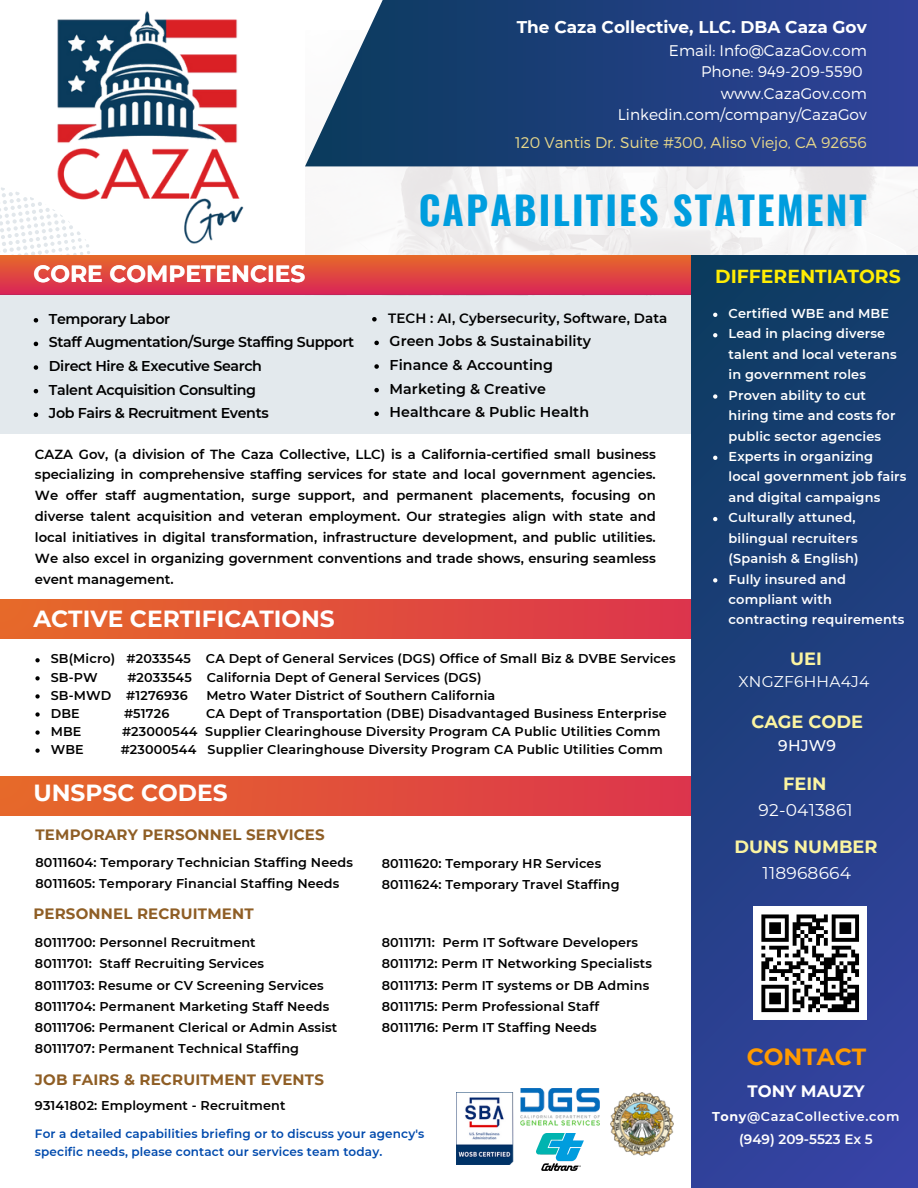
<style>
.page{position:relative;width:918px;height:1188px;background:#fff}
.page>*{position:absolute;margin:0;border:0;box-sizing:border-box;transform-origin:0 0}
.t1{font:700 38.7px "Oswald";letter-spacing:.055em;color:#009dde}
.t2{font:700 23.4px "Montserrat";color:#ff9a00}
.t3{font:700 23.25px "Montserrat";color:#fff}
.t4{font:700 18.75px "Montserrat";color:#ffed04}
.t5{font:700 17.7px "Montserrat";color:#fbf4a1}
.t6{font:17.1px "Montserrat";letter-spacing:.01em;color:#fff}
.t7{font:700 16.95px "Montserrat";color:#fff}
.t8{font:700 16.5px "Montserrat";color:#fff}
.t9{font:15.6px "Montserrat";letter-spacing:.01em;color:#fff}
.t10{font:500 15.6px "Montserrat";letter-spacing:.01em;color:#fff}
.t11{font:300 15.45px/21.3px "Montserrat";color:#fff;text-align:right}
.t12{font:300 15.45px "Montserrat";color:#e9d98b}
.t13{font:700 15px "Montserrat";letter-spacing:.01em;color:#8f5e25}
.t14{font:600 14.25px "Montserrat";letter-spacing:-.025em;color:#000}
.t15{font:600 14.25px "Montserrat";letter-spacing:.005em;color:#000}
.t16{font:600 13.5px "Montserrat";letter-spacing:.005em;color:#000}
.t17{font:600 13.5px "Montserrat";color:#fff}
.t18{font:600 13.2px/20.9px "Montserrat";color:#000;text-align:justify}
.t19{font:600 12.9px/20.4px "Montserrat";letter-spacing:.01em;color:#fff}
.t20{font:600 12.75px "Montserrat";letter-spacing:.01em;color:#000}
.t21{font:600 12.75px "Montserrat";letter-spacing:.045em;color:#fff}
.t22{font:600 12px/18px "Montserrat";letter-spacing:.01em;color:#004aad}
.s1{font-weight:700}
</style>
<div class="page">
<img style="left:305px;top:166px;width:613px;height:89px">
<svg style="left:305px;top:0;width:613px;height:166px;background:#2c4a85"></svg>
<svg style="left:0;top:187px;width:90px;height:68px"></svg>
<svg style="left:0;top:600px;width:692px;height:39px;background:#e14f3a"></svg>
<svg style="left:0;top:777px;width:692px;height:39px;background:#e14f3a"></svg>
<div style="left:0;top:255px;width:918px;height:39px;background:linear-gradient(to bottom,#e66a29,#d92457)"></div>
<div style="left:0;top:294px;width:699px;height:140px;background:#e3e9ed"></div>
<svg style="left:34px;top:318px;width:4px;height:5px"></svg>
<svg style="left:34px;top:342px;width:4px;height:4px"></svg>
<svg style="left:34px;top:365px;width:4px;height:5px"></svg>
<svg style="left:34px;top:389px;width:4px;height:4px"></svg>
<svg style="left:34px;top:413px;width:4px;height:4px"></svg>
<svg style="left:372px;top:317px;width:5px;height:5px"></svg>
<svg style="left:374px;top:341px;width:5px;height:4px"></svg>
<svg style="left:374px;top:364px;width:5px;height:5px"></svg>
<svg style="left:374px;top:388px;width:5px;height:4px"></svg>
<svg style="left:374px;top:412px;width:5px;height:4px"></svg>
<div style="left:692px;top:255px;width:226px;height:933px;background:linear-gradient(to bottom,#0f3c64,#3542a2)"></div>
<img style="left:521px;top:1088px;width:79px;height:38px">
<img style="left:611px;top:1093px;width:63px;height:63px">
<img style="left:537px;top:1133px;width:47px;height:38px">
<img style="left:456px;top:1093px;width:57px;height:71px">
<img style="left:464px;top:1095px;width:42px;height:47px">
<div style="left:754px;top:907px;width:113px;height:113px;background:#fff"></div>
<svg style="left:761px;top:914px;width:98px;height:98px"></svg>
<hr style="left:828px;top:1008px;width:31px;height:4px;background:#000">
<img style="left:53px;top:11px;width:191px;height:234px">
<svg style="left:35px;top:658px;width:5px;height:4px"></svg>
<svg style="left:35px;top:676px;width:5px;height:4px"></svg>
<svg style="left:35px;top:694px;width:5px;height:5px"></svg>
<svg style="left:35px;top:712px;width:5px;height:5px"></svg>
<svg style="left:35px;top:730px;width:5px;height:5px"></svg>
<svg style="left:35px;top:748px;width:5px;height:5px"></svg>
<svg style="left:713px;top:313px;width:4px;height:4px"></svg>
<svg style="left:713px;top:333px;width:4px;height:4px"></svg>
<svg style="left:713px;top:394px;width:4px;height:5px"></svg>
<svg style="left:713px;top:456px;width:4px;height:4px"></svg>
<svg style="left:713px;top:517px;width:4px;height:4px"></svg>
<svg style="left:713px;top:578px;width:4px;height:4px"></svg>
<h5 class="t7" style="left:517px;top:17px;width:352px">The Caza Collective, LLC. DBA Caza Gov</h5>
<h5 class="t11" style="left:618px;top:39px;width:250px">Email: Info@CazaGov.com<br>Phone: 949-209-5590 www.CazaGov.com<br>Linkedin.com/company/CazaGov</h5>
<p class="t12" style="left:515px;top:132px;width:353px">120 Vantis Dr. Suite #300, Aliso Viejo, CA 92656</p>
<p class="t3" style="left:33px;top:259px;width:273px">CORE COMPETENCIES</p>
<p class="t1" style="left:419px;top:180px;width:450px">CAPABILITIES STATEMENT</p>
<p class="t4" style="left:715px;top:265px;width:187px">DIFFERENTIATORS</p>
<p class="t14" style="left:49px;top:310px;width:123px">Temporary Labor</p>
<p class="t14" style="left:49px;top:333px;width:307px">Staff Augmentation/Surge Staffing Support</p>
<p class="t14" style="left:49px;top:357px;width:215px">Direct Hire &amp; Executive Search</p>
<h1 class="t14" style="left:49px;top:381px;width:209px">Talent Acquisition Consulting</h1>
<p class="t14" style="left:49px;top:404px;width:221px">Job Fairs &amp; Recruitment Events</p>
<h2 class="t16" style="left:388px;top:310px;width:281px">TECH : AI, Cybersecurity, Software, Data</h2>
<p class="t15" style="left:390px;top:332px;width:203px">Green Jobs &amp; Sustainability</p>
<p class="t15" style="left:390px;top:356px;width:165px">Finance &amp; Accounting</p>
<p class="t15" style="left:390px;top:380px;width:158px">Marketing &amp; Creative</p>
<p class="t15" style="left:390px;top:403px;width:201px">Healthcare &amp; Public Health</p>
<p class="t18" style="left:35px;top:443px;width:622px">CAZA Gov, (a division of The Caza Collective, LLC) is a California-certified small business specializing in comprehensive staffing services for state and local government agencies.<br>We offer staff augmentation, surge support, and permanent placements, focusing on diverse talent acquisition and veteran employment. Our strategies align with state and local initiatives in digital transformation, infrastructure development, and public utilities.<br>We also excel in organizing government conventions and trade shows, ensuring seamless event management.</p>
<p class="t3" style="left:33px;top:604px;width:303px">ACTIVE CERTIFICATIONS</p>
<h2 class="t20" style="left:51px;top:651px;width:627px">SB(Micro) #2033545 CA Dept of General Services (DGS) Office of Small Biz &amp; DVBE Services</h2>
<p class="t20" style="left:51px;top:669px;width:49px">SB-PW</p>
<p class="t20" style="left:127px;top:669px;width:66px">#2033545</p>
<p class="t20" style="left:207px;top:669px;width:276px">California Dept of General Services (DGS)</p>
<p class="t20" style="left:51px;top:687px;width:139px">SB-MWD #1276936</p>
<p class="t20" style="left:206px;top:687px;width:291px">Metro Water District of Southern California</p>
<p class="t20" style="left:51px;top:705px;width:31px">DBE</p>
<p class="t20" style="left:124px;top:705px;width:47px">#51726</p>
<p class="t20" style="left:206px;top:705px;width:462px">CA Dept of Transportation (DBE) Disadvantaged Business Enterprise</p>
<p class="t20" style="left:51px;top:723px;width:32px">MBE</p>
<p class="t20" style="left:122px;top:723px;width:77px">#23000544</p>
<p class="t20" style="left:205px;top:723px;width:457px">Supplier Clearinghouse Diversity Program CA Public Utilities Comm</p>
<p class="t20" style="left:51px;top:741px;width:35px">WBE</p>
<p class="t20" style="left:121px;top:741px;width:77px">#23000544</p>
<p class="t20" style="left:208px;top:741px;width:457px">Supplier Clearinghouse Diversity Program CA Public Utilities Comm</p>
<p class="t3" style="left:33px;top:778px;width:196px">UNSPSC CODES</p>
<p class="t13" style="left:36px;top:825px;width:291px">TEMPORARY PERSONNEL SERVICES</p>
<p class="t20" style="left:36px;top:854px;width:319px">80111604: Temporary Technician Staffing Needs</p>
<p class="t20" style="left:36px;top:876px;width:305px">80111605: Temporary Financial Staffing Needs</p>
<p class="t13" style="left:33px;top:905px;width:222px">PERSONNEL RECRUITMENT</p>
<p class="t20" style="left:35px;top:935px;width:222px">80111700: Personnel Recruitment</p>
<p class="t20" style="left:35px;top:956px;width:231px">80111701: Staff Recruiting Services</p>
<p class="t20" style="left:35px;top:977px;width:290px">80111703: Resume or CV Screening Services</p>
<p class="t20" style="left:35px;top:998px;width:296px">80111704: Permanent Marketing Staff Needs</p>
<p class="t20" style="left:35px;top:1020px;width:304px">80111706: Permanent Clerical or Admin Assist</p>
<h3 class="t20" style="left:35px;top:1041px;width:266px">80111707: Permanent Technical Staffing</h3>
<p class="t13" style="left:35px;top:1070px;width:291px">JOB FAIRS &amp; RECRUITMENT EVENTS</p>
<h2 class="t20" style="left:35px;top:1098px;width:252px">93141802: Employment - Recruitment</h2>
<h2 class="t20" style="left:382px;top:855px;width:221px">80111620: Temporary HR Services</h2>
<h3 class="t20" style="left:382px;top:876px;width:239px">80111624: Temporary Travel Staffing</h3>
<p class="t20" style="left:382px;top:935px;width:258px">80111711: Perm IT Software Developers</p>
<h3 class="t20" style="left:382px;top:956px;width:272px">80111712: Perm IT Networking Specialists</h3>
<p class="t20" style="left:382px;top:977px;width:269px">80111713: Perm IT systems or DB Admins</p>
<h3 class="t20" style="left:382px;top:998px;width:219px">80111715: Perm Professional Staff</h3>
<p class="t20" style="left:382px;top:1020px;width:217px">80111716: Perm IT Staffing Needs</p>
<p class="t22" style="left:35px;top:1125px;width:391px">For a detailed capabilities briefing or to discuss your agency's specific needs, please contact our services team today.</p>
<h3 class="t19" style="left:729px;top:303px;width:162px">Certified WBE and MBE</h3>
<p class="t19" style="left:729px;top:324px;width:170px">Lead in placing diverse talent and local veterans in government roles</p>
<h2 class="t19" style="left:729px;top:385px;width:168px">Proven ability to cut hiring time and costs for public sector agencies</h2>
<h5 class="t19" style="left:729px;top:446px;width:179px">Experts in organizing local government job fairs and digital campaigns</h5>
<p class="t19" style="left:729px;top:507px;width:132px">Culturally attuned, bilingual recruiters (Spanish &amp; English)</p>
<p class="t19" style="left:729px;top:569px;width:177px">Fully insured and compliant with contracting requirements</p>
<p class="t5" style="left:790px;top:648px;width:33px">UEI</p>
<p class="t9" style="left:739px;top:672px;width:132px">XNGZF6HHA4J4</p>
<p class="t5" style="left:751px;top:711px;width:113px">CAGE CODE</p>
<p class="t10" style="left:778px;top:736px;width:59px">9HJW9</p>
<p class="t5" style="left:783px;top:773px;width:45px">FEIN</p>
<p class="t6" style="left:759px;top:800px;width:96px">92-0413861</p>
<p class="t5" style="left:735px;top:836px;width:145px">DUNS NUMBER</p>
<h5 class="t6" style="left:763px;top:863px;width:90px">118968664</h5>
<p class="t2" style="left:747px;top:1042px;width:121px">CONTACT</p>
<p class="t8" style="left:748px;top:1081px;width:119px">TONY MAUZY</p>
<p class="t21" style="left:712px;top:1109px;width:189px"><span class="s1">Tony</span>@CazaCollective.com</p>
<p class="t17" style="left:739px;top:1131px;width:135px">(949) 209-5523 Ex 5</p>
</div>
